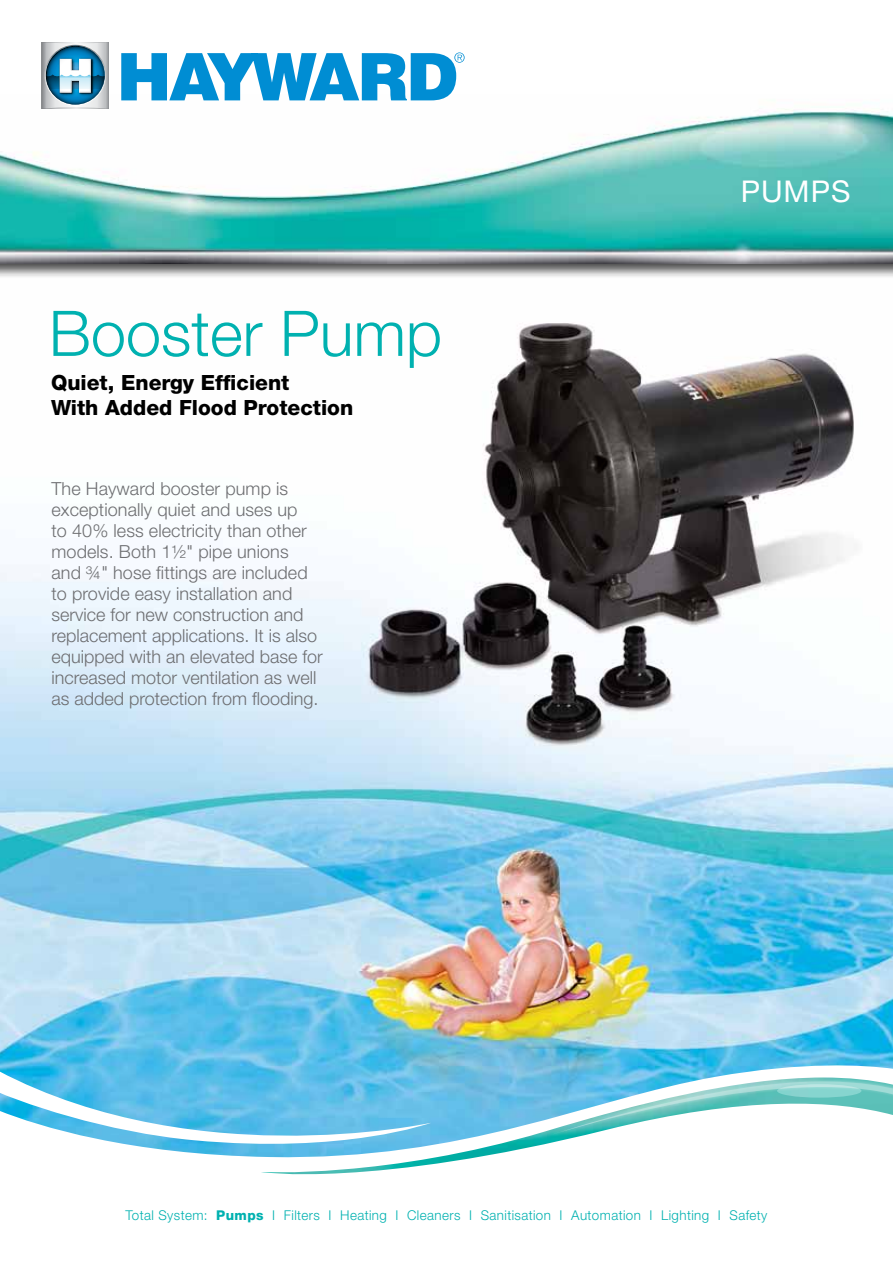
<style>
.page{position:relative;width:893px;height:1263px;background:#fff}
.page>*{position:absolute;margin:0;border:0;box-sizing:border-box;transform-origin:0 0}
.t1{font:300 63px "Helvetica Neue";color:#00b1b0}
.t2{font:30px "Helvetica Neue";letter-spacing:.03em;color:#fff}
.t3{font:800 21px/25.5px "Helvetica Neue";color:#000}
.t4{font:300 18px/21px "Helvetica Neue";color:#6d6e71}
.t5{font:300 13.5px "Helvetica Neue";letter-spacing:.03em;color:#00b1b0}
.s1{font-weight:800}
</style>
<div class="page">
<img style="left:0;top:323px;width:893px;height:737px">
<svg style="left:0;top:1060px;width:261px;height:97px"></svg>
<svg style="left:261px;top:1057px;width:632px;height:20px;background:#6ac2e7"></svg>
<img style="left:261px;top:1077px;width:311px;height:98px">
<div style="left:547px;top:1078px;width:346px;height:60px;background:#fff;opacity:.9"></div>
<svg style="left:551px;top:1075px;width:342px;height:60px"></svg>
<svg style="left:777px;top:1084px;width:84px;height:14px"></svg>
<div style="left:0;top:79px;width:893px;height:200px;background:#000;opacity:.7"></div>
<img style="left:0;top:93px;width:893px;height:171px">
<div style="left:0;top:0;width:893px;height:93px;background:#fff"></div>
<svg style="left:125px;top:52px;width:340px;height:48px"></svg>
<img style="left:28px;top:42px;width:97px;height:85px">
<svg style="left:42px;top:42px;width:67px;height:67px;background:#7ca6ba"></svg>
<h1 class="t1" style="left:49px;top:295px;width:395px">Booster Pump</h1>
<p class="t3" style="left:51px;top:370px;width:304px">Quiet, Energy Efficient<br>With Added Flood Protection</p>
<p class="t4" style="left:52px;top:477px;width:273px">The Hayward booster pump is exceptionally quiet and uses up<br>to 40% less electricity than other models. Both 1½" pipe unions<br>and ¾" hose fittings are included to provide easy installation and service for new construction and replacement applications. It is also equipped with an elevated base for increased motor ventilation as well as added protection from flooding.</p>
<h2 class="t2" style="left:741px;top:174px;width:111px">PUMPS</h2>
<p class="t5" style="left:126px;top:1207px;width:643px">Total System: <span class="s1">Pumps</span> I Filters I Heating I Cleaners I Sanitisation I Automation I Lighting I Safety</p>
</div>
